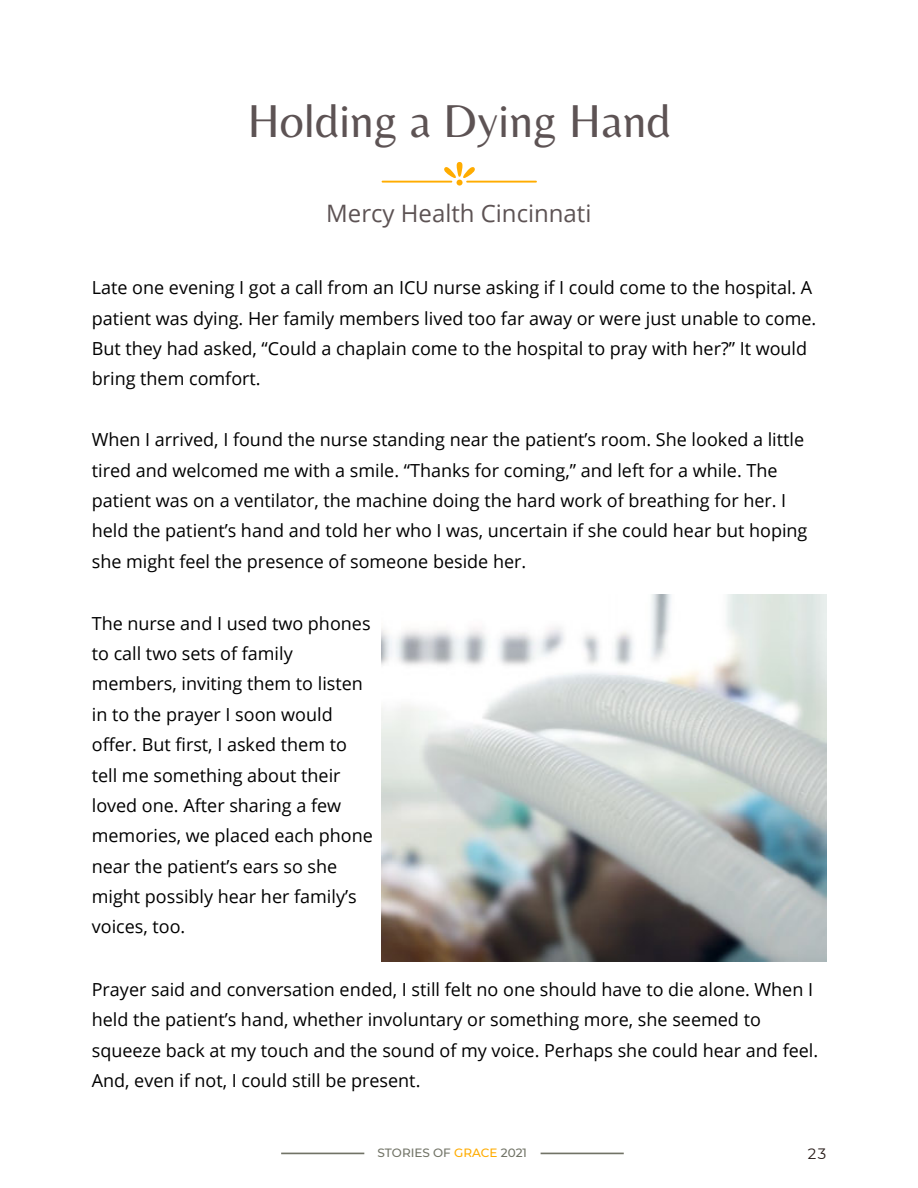
<style>
.page{position:relative;width:918px;height:1188px;background:#fff}
.page>*{position:absolute;margin:0;border:0;box-sizing:border-box;transform-origin:0 0}
.t1{font:48px "Belleza";color:#5d5354}
.t2{font:24px "Open Sans";color:#5d5354}
.t3{font:18px/30.3px "Open Sans";color:#000}
.t4{font:15px "Montserrat";color:#261a17}
.t5{font:500 12px "Montserrat";color:#717366}
.s1{color:#ffac00}
</style>
<div class="page">
<svg style="left:444px;top:162px;width:31px;height:24px"></svg>
<hr style="left:382px;top:181px;width:70px;height:2px;background:#ffac00">
<hr style="left:466px;top:181px;width:71px;height:2px;background:#ffac00">
<img style="left:382px;top:594px;width:444px;height:368px">
<svg style="left:541px;top:1153px;width:83px;height:1px"></svg>
<svg style="left:281px;top:1153px;width:83px;height:1px"></svg>
<h1 class="t1" style="left:247px;top:92px;width:425px">Holding a Dying Hand</h1>
<h2 class="t2" style="left:326px;top:197px;width:267px">Mercy Health Cincinnati</h2>
<p class="t3" style="left:92px;top:272px;width:726px">Late one evening I got a call from an ICU nurse asking if I could come to the hospital. A patient was dying. Her family members lived too far away or were just unable to come.<br>But they had asked, “Could a chaplain come to the hospital to pray with her?” It would bring them comfort.</p>
<p class="t3" style="left:92px;top:424px;width:717px">When I arrived, I found the nurse standing near the patient’s room. She looked a little tired and welcomed me with a smile. “Thanks for coming,” and left for a while. The patient was on a ventilator, the machine doing the hard work of breathing for her. I held the patient’s hand and told her who I was, uncertain if she could hear but hoping she might feel the presence of someone beside her.</p>
<p class="t3" style="left:92px;top:607px;width:283px">The nurse and I used two phones to call two sets of family members, inviting them to listen in to the prayer I soon would offer. But first, I asked them to tell me something about their loved one. After sharing a few memories, we placed each phone near the patient’s ears so she might possibly hear her family’s voices, too.</p>
<p class="t3" style="left:92px;top:974px;width:728px">Prayer said and conversation ended, I still felt no one should have to die alone. When I held the patient’s hand, whether involuntary or something more, she seemed to squeeze back at my touch and the sound of my voice. Perhaps she could hear and feel.<br>And, even if not, I could still be present.</p>
<p class="t5" style="left:377px;top:1145px;width:151px">STORIES OF <span class="s1">GRACE</span> 2021</p>
<p class="t4" style="left:808px;top:1144px;width:20px">23</p>
</div>
